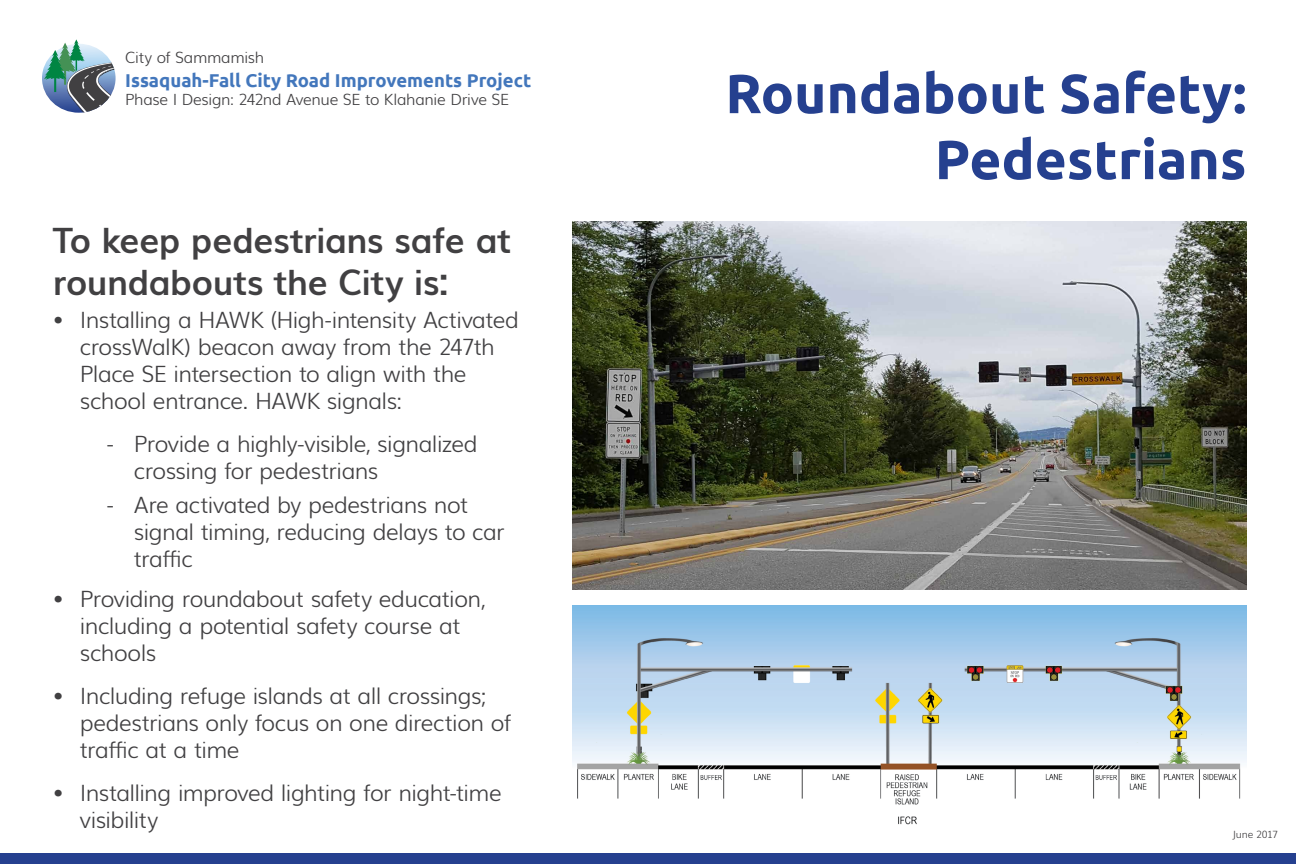
<style>
.page{position:relative;width:1296px;height:864px;background:#fff}
.page>*{position:absolute;margin:0;border:0;box-sizing:border-box;transform-origin:0 0}
.t1{font:700 55px/66px "Ubuntu";color:#25408f;text-align:right}
.t2{font:700 35px/42px "Muli";letter-spacing:-.015em;color:#414042}
.t3{font:300 22.5px/27px "Muli";letter-spacing:-.025em;color:#414042}
.t4{font:700 18.55px "Ubuntu";color:#4377bc}
.t5{font:300 15.45px "Muli";letter-spacing:-.02em;color:#414042}
.t6{font:300 10px "Muli";letter-spacing:-.025em;color:#414042}
</style>
<div class="page">
<svg style="left:44px;top:39px;width:72px;height:74px"></svg>
<div style="left:0;top:853px;width:1296px;height:11px;background:#25408f"></div>
<img style="left:572px;top:221px;width:674px;height:369px">
<img style="left:572px;top:605px;width:674px;height:220px">
<p class="t5" style="left:125px;top:45px;width:141px">City of Sammamish</p>
<p class="t4" style="left:125px;top:69px;width:408px">Issaquah-Fall City Road Improvements Project</p>
<p class="t5" style="left:125px;top:88px;width:386px">Phase I Design: 242nd Avenue SE to Klahanie Drive SE</p>
<h2 class="t2" style="left:53px;top:217px;width:460px">To keep pedestrians safe at roundabouts the City is:</h2>
<p class="t3" style="left:80px;top:305px;width:441px;text-indent:-27px">• Installing a HAWK (High-intensity Activated crossWalK) beacon away from the 247th Place SE intersection to align with the school entrance. HAWK signals:</p>
<p class="t3" style="left:134px;top:429px;width:345px;text-indent:-27px">- Provide a highly-visible, signalized crossing for pedestrians</p>
<p class="t3" style="left:134px;top:490px;width:372px;text-indent:-27px">- Are activated by pedestrians not signal timing, reducing delays to car traffic</p>
<p class="t3" style="left:80px;top:584px;width:407px;text-indent:-27px">• Providing roundabout safety education, including a potential safety course at schools</p>
<p class="t3" style="left:80px;top:681px;width:433px;text-indent:-27px">• Including refuge islands at all crossings; pedestrians only focus on one direction of traffic at a time</p>
<p class="t3" style="left:80px;top:778px;width:423px;text-indent:-27px">• Installing improved lighting for night-time visibility</p>
<h1 class="t1" style="left:725px;top:60px;width:523px">Roundabout Safety:<br>Pedestrians</h1>
<p class="t6" style="left:1232px;top:827px;width:47px">June 2017</p>
</div>
